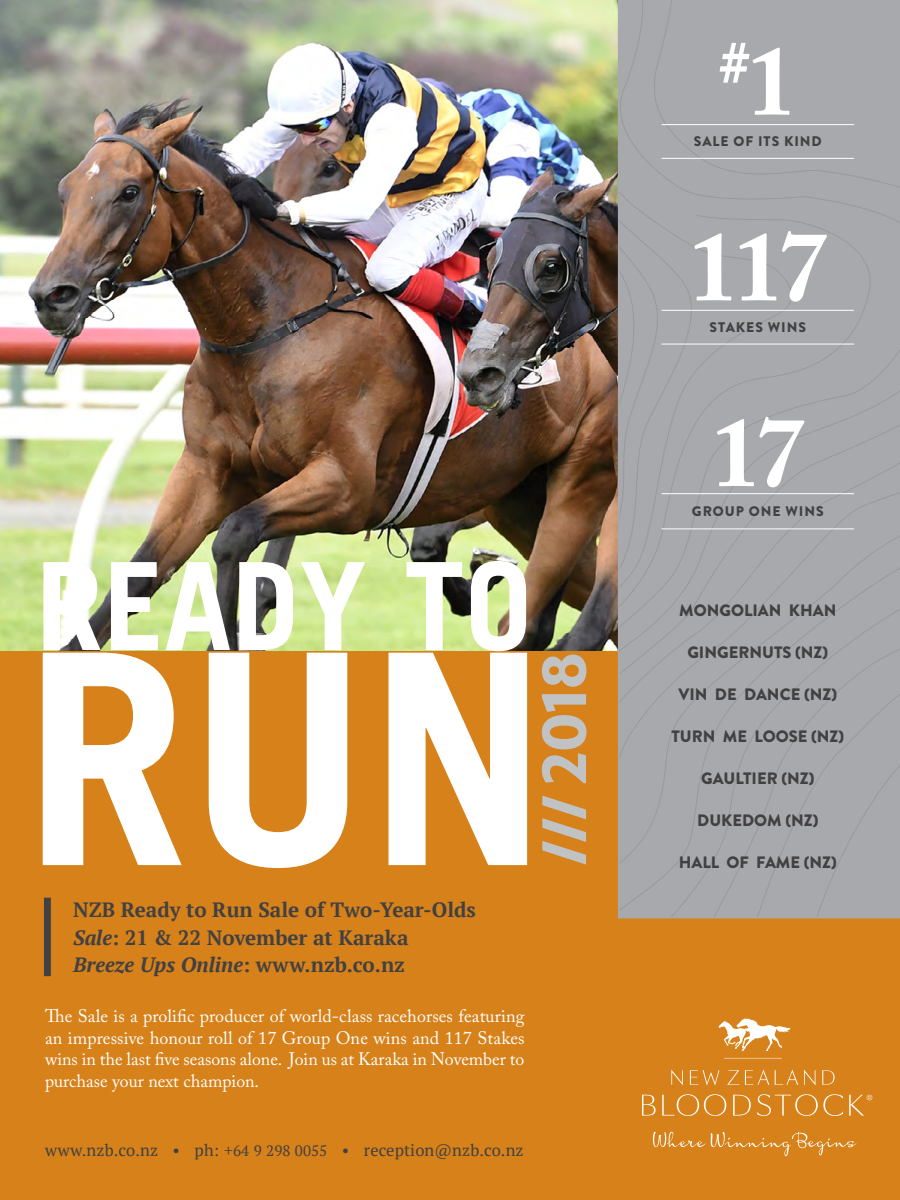
<style>
.page{position:relative;width:900px;height:1200px;background:#fff}
.page>*{position:absolute;margin:0;border:0;box-sizing:border-box;transform-origin:0 0}
.t1{font:700 294.3px "Trade Gothic";color:#fff}
.t2{font:700 121.8px "Trade Gothic";color:#fff}
.t3{font:700 97.95px "Adobe Caslon Pro";color:#fff}
.t4{font:700 70.5px "Serenity";color:#c0c2c4}
.t5{font:700 57.15px "Adobe Caslon Pro";color:#fff}
.t6{font:700 20.7px/27.6px "PT Serif";color:#414042}
.t7{font:18px/21.6px "Adobe Caslon Pro";color:#fff;text-align:justify}
.t8{font:900 16.5px "Brandon Grotesque";color:#414042}
.t9{font:16.5px "PT Serif";letter-spacing:.01em;color:#414042}
.t10{font:900 13.95px "Brandon Grotesque";letter-spacing:.07em;color:#414042}
.s1{font-style:italic}
.s2{font-size:15px}
.s3{font-size:97.95px}
</style>
<div class="page">
<img style="left:0;top:0;width:618px;height:652px">
<div style="left:0;top:652px;width:900px;height:548px;background:#d68119"></div>
<div style="left:618px;top:0;width:282px;height:918px;background:#a7a9ac"></div>
<hr style="left:662px;top:344px;width:192px;height:1px;background:#fff">
<hr style="left:662px;top:310px;width:192px;height:1px;background:#fff">
<hr style="left:662px;top:529px;width:192px;height:1px;background:#fff">
<hr style="left:662px;top:493px;width:192px;height:1px;background:#fff">
<hr style="left:662px;top:158px;width:192px;height:1px;background:#fff">
<hr style="left:662px;top:124px;width:192px;height:1px;background:#fff">
<div style="left:44px;top:898px;width:7px;height:78px;background:#414042"></div>
<svg style="left:643px;top:1018px;width:229px;height:138px"></svg>
<h2 class="t2" style="left:36px;top:532px;width:498px">READY TO</h2>
<h1 class="t1" style="left:24px;top:579px;width:525px">RUN</h1>
<p class="t6" style="left:73px;top:896px;width:404px">NZB Ready to Run Sale of Two-Year-Olds<br><span class="s1">Sale</span>: 21 &amp; 22 November at Karaka<br><span class="s1">Breeze Ups Online</span>: www.nzb.co.nz</p>
<p class="t7" style="left:45px;top:1005px;width:481px">The Sale is a prolific producer of world-class racehorses featuring an impressive honour roll of 17 Group One wins and 117 Stakes wins in the last five seasons alone. Join us at Karaka in November to purchase your next champion.</p>
<h3 class="t4" style="left:525px;top:865px;width:215px;rotate:-90deg">/// 2018</h3>
<p class="t9" style="left:45px;top:1139px;width:480px">www.nzb.co.nz • ph: +<span class="s2">64 9 298 0055</span> • reception@nzb.co.nz</p>
<h3 class="t5" style="left:720px;top:29px;width:77px">#<span class="s3">1</span></h3>
<p class="t10" style="left:694px;top:131px;width:130px">SALE OF ITS KIND</p>
<h3 class="t3" style="left:688px;top:209px;width:141px">117</h3>
<p class="t10" style="left:709px;top:317px;width:98px">STAKES WINS</p>
<h3 class="t3" style="left:711px;top:395px;width:95px">17</h3>
<p class="t10" style="left:692px;top:502px;width:134px">GROUP ONE WINS</p>
<p class="t8" style="left:679px;top:599px;width:159px">MONGOLIAN KHAN</p>
<p class="t8" style="left:687px;top:641px;width:142px">GINGERNUTS (NZ)</p>
<p class="t8" style="left:679px;top:683px;width:160px">VIN DE DANCE (NZ)</p>
<p class="t8" style="left:671px;top:725px;width:174px">TURN ME LOOSE (NZ)</p>
<p class="t8" style="left:701px;top:767px;width:115px">GAULTIER (NZ)</p>
<p class="t8" style="left:697px;top:809px;width:123px">DUKEDOM (NZ)</p>
<p class="t8" style="left:679px;top:851px;width:160px">HALL OF FAME (NZ)</p>
</div>
